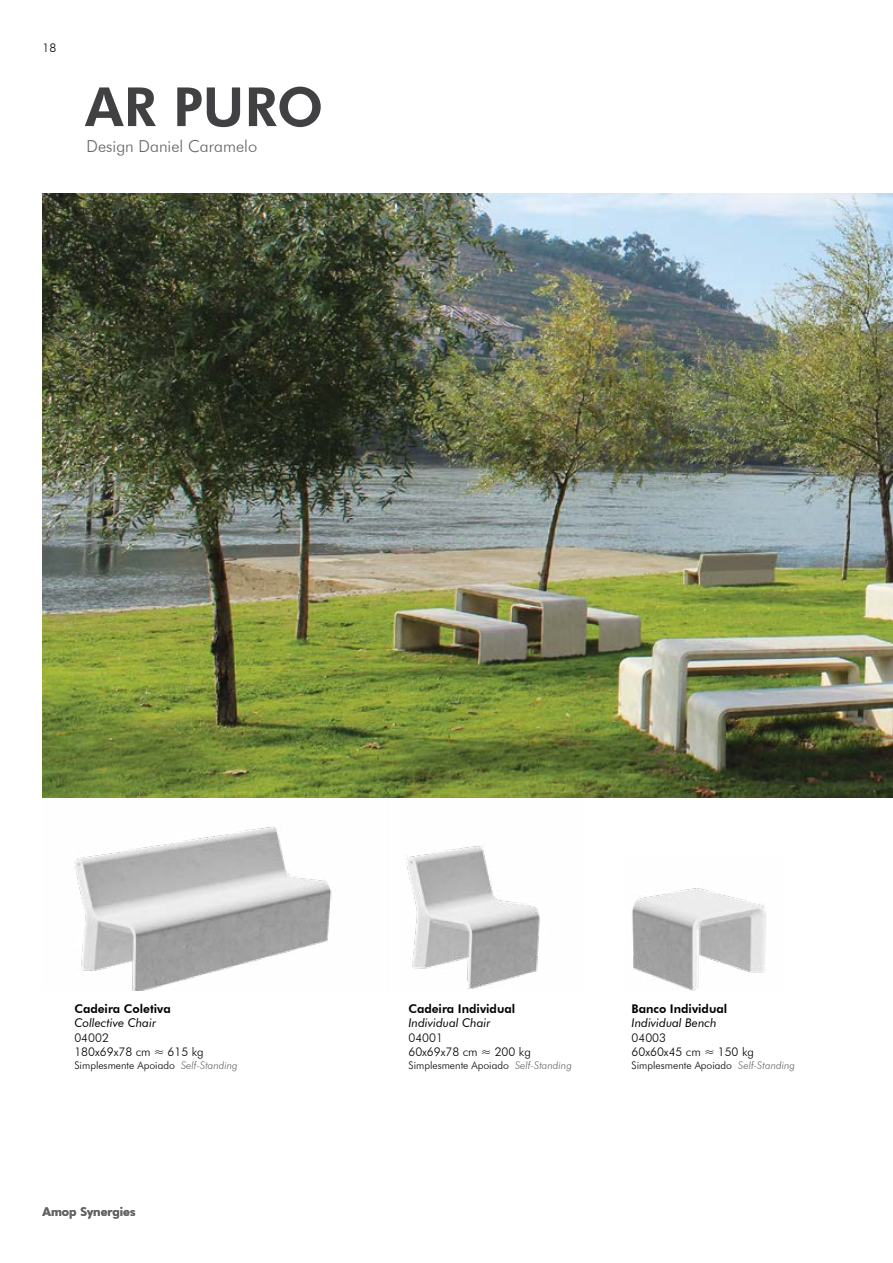
<style>
.page{position:relative;width:893px;height:1263px;background:#fff}
.page>*{position:absolute;margin:0;border:0;box-sizing:border-box;transform-origin:0 0}
.t1{font:800 54px "Futura BT";letter-spacing:-.005em;color:#414042}
.t2{font:300 16.5px "Futura BT";color:#636466}
.t3{font:300 12px/14.4px "Futura BT";color:#000}
.t4{font:800 12px "Futura BT";color:#000}
.t5{font:italic 12px "Futura BT";color:#000}
.t6{font:800 12px "Futura BT";color:#636466}
.t7{font:300 10.5px "Futura BT";color:#000}
.s1{font-style:italic;color:#636466}
</style>
<div class="page">
<img style="left:43px;top:193px;width:850px;height:604px">
<img style="left:404px;top:845px;width:136px;height:144px">
<img style="left:43px;top:790px;width:346px;height:201px">
<img style="left:632px;top:888px;width:135px;height:103px">
<p class="t3" style="left:43px;top:40px;width:15px">18</p>
<h1 class="t1" style="left:85px;top:74px;width:240px">AR PURO</h1>
<h2 class="t2" style="left:87px;top:136px;width:172px">Design Daniel Caramelo</h2>
<p class="t4" style="left:74px;top:1001px;width:98px">Cadeira Coletiva</p>
<p class="t5" style="left:74px;top:1015px;width:83px">Collective Chair</p>
<p class="t3" style="left:74px;top:1030px;width:131px">04002<br>180x69x78 cm ≈ 615 kg</p>
<p class="t7" style="left:74px;top:1058px;width:165px">Simplesmente Apoiado <span class="s1">Self-Standing</span></p>
<p class="t6" style="left:43px;top:1204px;width:95px">Amop Synergies</p>
<p class="t4" style="left:408px;top:1001px;width:108px">Cadeira Individual</p>
<p class="t5" style="left:408px;top:1015px;width:84px">Individual Chair</p>
<p class="t3" style="left:408px;top:1030px;width:124px">04001<br>60x69x78 cm ≈ 200 kg</p>
<p class="t7" style="left:408px;top:1058px;width:165px">Simplesmente Apoiado <span class="s1">Self-Standing</span></p>
<p class="t4" style="left:632px;top:1001px;width:97px">Banco Individual</p>
<p class="t5" style="left:632px;top:1015px;width:86px">Individual Bench</p>
<p class="t3" style="left:632px;top:1030px;width:124px">04003<br>60x60x45 cm ≈ 150 kg</p>
<p class="t7" style="left:632px;top:1058px;width:165px">Simplesmente Apoiado <span class="s1">Self-Standing</span></p>
</div>
